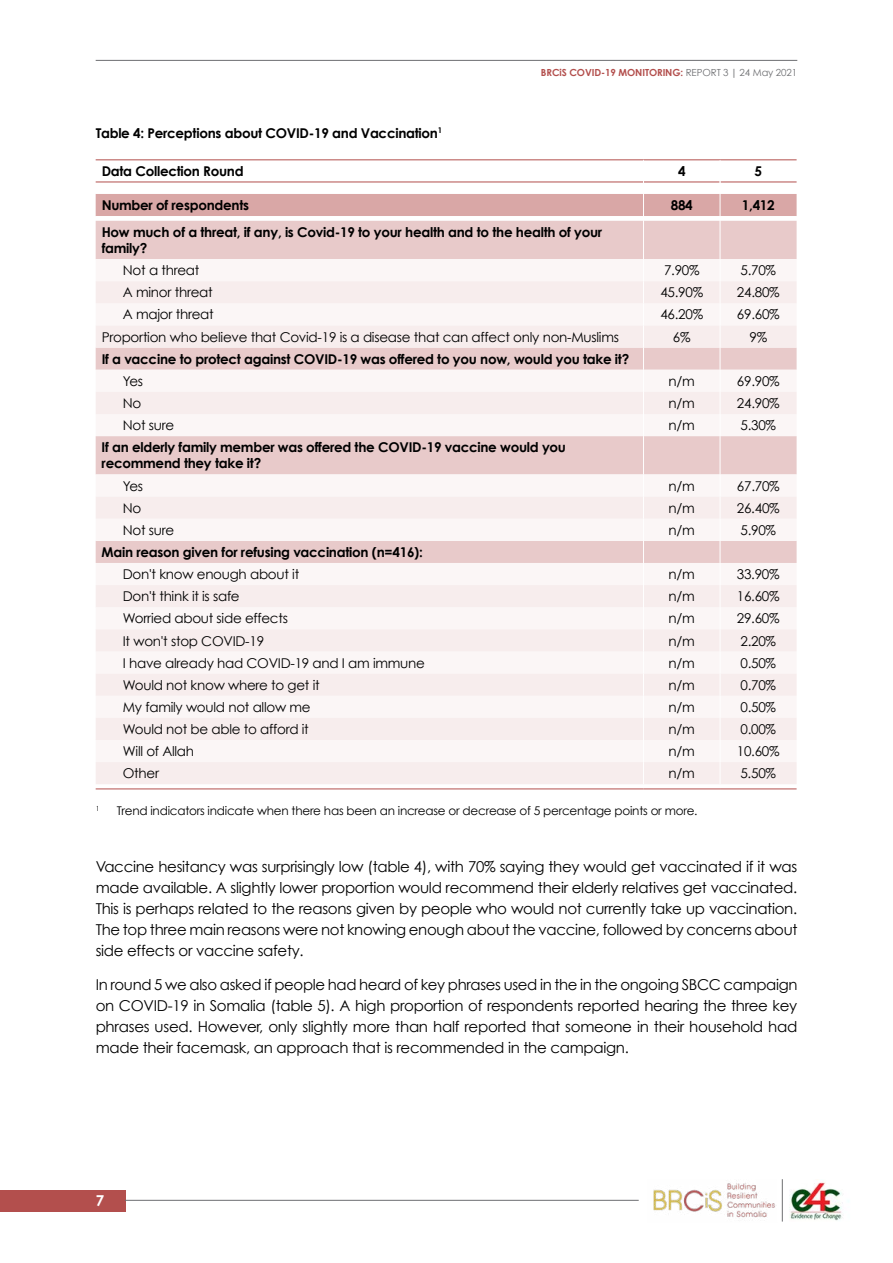
<style>
.page{position:relative;width:893px;height:1263px;background:#fff}
.page>*{position:absolute;margin:0;border:0;box-sizing:border-box;transform-origin:0 0}
.t1{font:15px/21px "Century Gothic";letter-spacing:-.02em;color:#000;text-align:justify}
.t2{font:700 15px "Century Gothic";color:#fff}
.t3{font:13.5px "Century Gothic";letter-spacing:-.02em;color:#000}
.t4{font:700 13.5px/16.2px "Century Gothic";letter-spacing:-.02em;color:#000}
.t5{font:12px "Century Gothic";letter-spacing:-.02em;color:#000}
.t6{font:700 9.75px "Century Gothic";letter-spacing:-.01em;color:#b34f4d}
.t7{font:7.05px "Century Gothic";color:#000}
.s1{font-weight:400;color:#6d6e71}
.s2{color:#6d6e71}
</style>
<div class="page">
<div style="left:0;top:1190px;width:125px;height:21px;background:#b34f4d"></div>
<img style="left:653px;top:1183px;width:130px;height:39px">
<hr style="left:125px;top:1200px;width:514px;height:1px;background:#6d6e71">
<hr style="left:96px;top:60px;width:701px;height:1px;background:#6d6e71">
<svg style="left:777px;top:1179px;width:72px;height:42px"></svg>
<hr style="left:782px;top:1179px;width:1px;height:42px;background:#6d6e71">
<div style="left:96px;top:221px;width:701px;height:38px;background:#e8caca"></div>
<svg style="left:96px;top:281px;width:701px;height:503px"></svg>
<hr style="left:96px;top:159px;width:547px;height:1px;background:#b34f4d">
<hr style="left:643px;top:159px;width:77px;height:1px;background:#b34f4d">
<hr style="left:720px;top:159px;width:77px;height:1px;background:#b34f4d">
<hr style="left:96px;top:788px;width:547px;height:1px;background:#b34f4d">
<hr style="left:643px;top:788px;width:77px;height:1px;background:#b34f4d">
<hr style="left:720px;top:788px;width:77px;height:1px;background:#b34f4d">
<svg style="left:96px;top:160px;width:701px;height:61px"></svg>
<hr style="left:643px;top:221px;width:1px;height:38px;background:#fff">
<hr style="left:720px;top:221px;width:1px;height:38px;background:#fff">
<svg style="left:643px;top:281px;width:1px;height:155px"></svg>
<svg style="left:720px;top:281px;width:1px;height:155px"></svg>
<hr style="left:643px;top:436px;width:1px;height:38px;background:#fff">
<hr style="left:720px;top:436px;width:1px;height:38px;background:#fff">
<svg style="left:643px;top:474px;width:1px;height:310px"></svg>
<svg style="left:720px;top:474px;width:1px;height:310px"></svg>
<p class="t6" style="left:541px;top:67px;width:258px">BRCiS COVID-19 MONITORING: <span class="s1">REPORT 3</span> <span class="s2">|</span> <span class="s1">24 May 2021</span></p>
<p class="t4" style="left:96px;top:124px;width:348px">Table 4: Perceptions about COVID-19 and Vaccination<sup>1</sup></p>
<p class="t4" style="left:102px;top:163px;width:144px">Data Collection Round</p>
<p class="t4" style="left:678px;top:163px;width:9px">4</p>
<p class="t4" style="left:754px;top:163px;width:9px">5</p>
<p class="t4" style="left:102px;top:197px;width:149px">Number of respondents</p>
<p class="t4" style="left:671px;top:197px;width:24px">884</p>
<p class="t4" style="left:742px;top:197px;width:34px">1,412</p>
<p class="t4" style="left:102px;top:224px;width:502px">How much of a threat, if any, is Covid-19 to your health and to the health of your family?</p>
<p class="t3" style="left:123px;top:262px;width:78px">Not a threat</p>
<p class="t3" style="left:664px;top:262px;width:37px">7.90%</p>
<p class="t3" style="left:740px;top:262px;width:37px">5.70%</p>
<p class="t3" style="left:123px;top:284px;width:91px">A minor threat</p>
<p class="t3" style="left:660px;top:284px;width:44px">45.90%</p>
<p class="t3" style="left:737px;top:284px;width:44px">24.80%</p>
<p class="t3" style="left:123px;top:306px;width:92px">A major threat</p>
<p class="t3" style="left:660px;top:306px;width:44px">46.20%</p>
<p class="t3" style="left:737px;top:306px;width:44px">69.60%</p>
<p class="t3" style="left:102px;top:328px;width:519px">Proportion who believe that Covid-19 is a disease that can affect only non-Muslims</p>
<p class="t3" style="left:673px;top:328px;width:19px">6%</p>
<p class="t3" style="left:749px;top:328px;width:19px">9%</p>
<p class="t4" style="left:102px;top:350px;width:529px">If a vaccine to protect against COVID-19 was offered to you now, would you take it?</p>
<p class="t3" style="left:123px;top:373px;width:22px">Yes</p>
<p class="t3" style="left:669px;top:373px;width:28px">n/m</p>
<p class="t3" style="left:737px;top:373px;width:44px">69.90%</p>
<p class="t3" style="left:123px;top:395px;width:20px">No</p>
<p class="t3" style="left:669px;top:395px;width:28px">n/m</p>
<p class="t3" style="left:737px;top:395px;width:44px">24.90%</p>
<p class="t3" style="left:123px;top:417px;width:53px">Not sure</p>
<p class="t3" style="left:669px;top:417px;width:28px">n/m</p>
<p class="t3" style="left:740px;top:417px;width:37px">5.30%</p>
<p class="t4" style="left:102px;top:439px;width:466px">If an elderly family member was offered the COVID-19 vaccine would you recommend they take it?</p>
<p class="t3" style="left:123px;top:477px;width:22px">Yes</p>
<p class="t3" style="left:669px;top:477px;width:28px">n/m</p>
<p class="t3" style="left:737px;top:477px;width:44px">67.70%</p>
<p class="t3" style="left:123px;top:500px;width:20px">No</p>
<p class="t3" style="left:669px;top:500px;width:28px">n/m</p>
<p class="t3" style="left:737px;top:500px;width:44px">26.40%</p>
<p class="t3" style="left:123px;top:522px;width:53px">Not sure</p>
<p class="t3" style="left:669px;top:522px;width:28px">n/m</p>
<p class="t3" style="left:740px;top:522px;width:37px">5.90%</p>
<p class="t4" style="left:102px;top:544px;width:323px">Main reason given for refusing vaccination (n=416):</p>
<p class="t3" style="left:123px;top:566px;width:178px">Don't know enough about it</p>
<p class="t3" style="left:669px;top:566px;width:28px">n/m</p>
<p class="t3" style="left:737px;top:566px;width:44px">33.90%</p>
<p class="t3" style="left:123px;top:588px;width:118px">Don't think it is safe</p>
<p class="t3" style="left:669px;top:588px;width:28px">n/m</p>
<p class="t3" style="left:737px;top:588px;width:44px">16.60%</p>
<p class="t3" style="left:123px;top:610px;width:167px">Worried about side effects</p>
<p class="t3" style="left:669px;top:610px;width:28px">n/m</p>
<p class="t3" style="left:737px;top:610px;width:44px">29.60%</p>
<p class="t3" style="left:123px;top:632px;width:143px">It won't stop COVID-19</p>
<p class="t3" style="left:669px;top:632px;width:28px">n/m</p>
<p class="t3" style="left:740px;top:632px;width:37px">2.20%</p>
<p class="t3" style="left:123px;top:654px;width:304px">I have already had COVID-19 and I am immune</p>
<p class="t3" style="left:669px;top:654px;width:28px">n/m</p>
<p class="t3" style="left:740px;top:654px;width:37px">0.50%</p>
<p class="t3" style="left:123px;top:677px;width:198px">Would not know where to get it</p>
<p class="t3" style="left:669px;top:677px;width:28px">n/m</p>
<p class="t3" style="left:740px;top:677px;width:37px">0.70%</p>
<p class="t3" style="left:123px;top:699px;width:189px">My family would not allow me</p>
<p class="t3" style="left:669px;top:699px;width:28px">n/m</p>
<p class="t3" style="left:740px;top:699px;width:37px">0.50%</p>
<p class="t3" style="left:123px;top:721px;width:187px">Would not be able to afford it</p>
<p class="t3" style="left:669px;top:721px;width:28px">n/m</p>
<p class="t3" style="left:740px;top:721px;width:37px">0.00%</p>
<p class="t3" style="left:123px;top:743px;width:73px">Will of Allah</p>
<p class="t3" style="left:669px;top:743px;width:28px">n/m</p>
<p class="t3" style="left:737px;top:743px;width:44px">10.60%</p>
<p class="t3" style="left:123px;top:765px;width:38px">Other</p>
<p class="t3" style="left:668px;top:765px;width:28px">n/m</p>
<p class="t3" style="left:740px;top:765px;width:37px">5.50%</p>
<p class="t7" style="left:96px;top:804px;width:5px">1</p>
<p class="t5" style="left:117px;top:803px;width:582px">Trend indicators indicate when there has been an increase or decrease of 5 percentage points or more.</p>
<p class="t1" style="left:96px;top:856px;width:703px">Vaccine hesitancy was surprisingly low (table 4), with 70% saying they would get vaccinated if it was made available. A slightly lower proportion would recommend their elderly relatives get vaccinated.<br>This is perhaps related to the reasons given by people who would not currently take up vaccination.<br>The top three main reasons were not knowing enough about the vaccine, followed by concerns about side effects or vaccine safety.</p>
<p class="t1" style="left:96px;top:974px;width:703px">In round 5 we also asked if people had heard of key phrases used in the in the ongoing SBCC campaign on COVID-19 in Somalia (table 5). A high proportion of respondents reported hearing the three key phrases used. However, only slightly more than half reported that someone in their household had made their facemask, an approach that is recommended in the campaign.</p>
<p class="t2" style="left:96px;top:1191px;width:10px">7</p>
</div>
